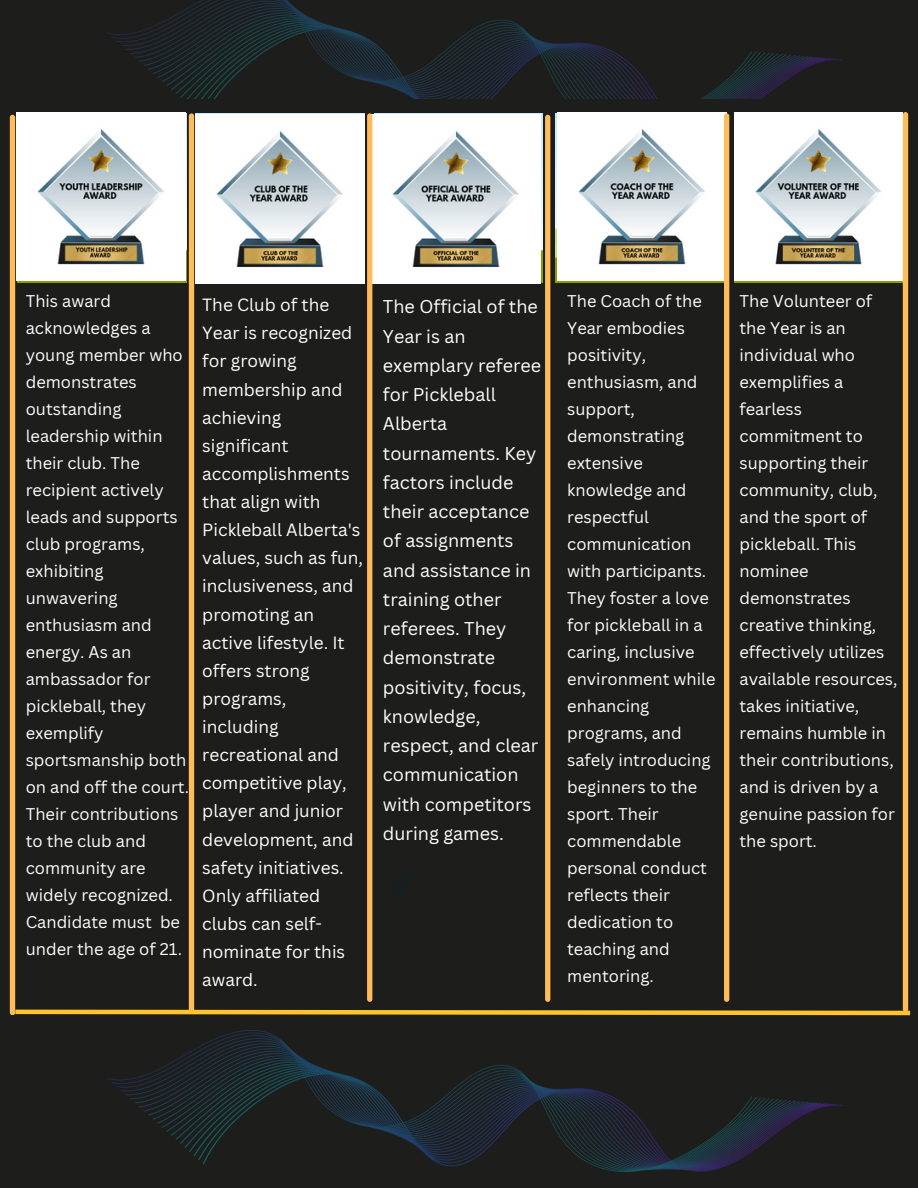
<style>
.page{position:relative;width:918px;height:1188px;background:#1d1d1b}
.page>*{position:absolute;margin:0;border:0;box-sizing:border-box;transform-origin:0 0}
.t1{font:18px/29.2px "Canva Sans";color:#fff}
.t2{font:17.25px/28.2px "Canva Sans";color:#fff}
.t3{font:16.5px/27px "Canva Sans";color:#fff}
</style>
<div class="page">
<svg style="left:392px;top:877px;width:18px;height:17px"></svg>
<img style="left:374px;top:113px;width:169px;height:169px">
<img style="left:195px;top:115px;width:169px;height:169px">
<img style="left:17px;top:112px;width:168px;height:169px">
<img style="left:372px;top:115px;width:168px;height:169px">
<img style="left:557px;top:112px;width:169px;height:169px">
<img style="left:734px;top:112px;width:169px;height:169px">
<div style="left:189px;top:113px;width:5px;height:900px;background:#ffbd59;border-radius:3px"></div>
<div style="left:367px;top:113px;width:5px;height:889px;background:#ffbd59;border-radius:3px"></div>
<div style="left:545px;top:115px;width:5px;height:887px;background:#ffbd59;border-radius:3px"></div>
<div style="left:724px;top:113px;width:5px;height:889px;background:#ffbd59;border-radius:3px"></div>
<div style="left:903px;top:112px;width:5px;height:900px;background:#ffbd59;border-radius:3px"></div>
<div style="left:10px;top:115px;width:5px;height:900px;background:#ffbd59;border-radius:3px"></div>
<svg style="left:11px;top:1007px;width:900px;height:9px"></svg>
<img style="left:108px;top:1031px;width:734px;height:141px">
<img style="left:108px;top:0;width:734px;height:99px">
<p class="t3" style="left:26px;top:288px;width:165px">This award acknowledges a young member who demonstrates outstanding leadership within their club. The recipient actively leads and supports club programs, exhibiting unwavering enthusiasm and energy. As an ambassador for pickleball, they exemplify sportsmanship both on and off the court.<br>Their contributions to the club and community are widely recognized.<br>Candidate must be under the age of 21.</p>
<p class="t2" style="left:202px;top:290px;width:162px">The Club of the<br>Year is recognized for growing membership and achieving significant accomplishments that align with<br>Pickleball Alberta's values, such as fun, inclusiveness, and promoting an active lifestyle. It offers strong programs, including recreational and competitive play, player and junior development, and safety initiatives.<br>Only affiliated clubs can self&shy;nominate for this award.</p>
<p class="t1" style="left:383px;top:292px;width:160px">The Official of the<br>Year is an exemplary referee for Pickleball<br>Alberta tournaments. Key factors include their acceptance of assignments and assistance in training other referees. They demonstrate positivity, focus, knowledge, respect, and clear communication with competitors during games.</p>
<p class="t3" style="left:567px;top:288px;width:150px">The Coach of the<br>Year embodies positivity, enthusiasm, and support, demonstrating extensive knowledge and respectful communication with participants.<br>They foster a love for pickleball in a caring, inclusive environment while enhancing programs, and safely introducing beginners to the sport. Their commendable personal conduct reflects their dedication to teaching and mentoring.</p>
<p class="t3" style="left:740px;top:288px;width:160px">The Volunteer of the Year is an individual who exemplifies a fearless commitment to supporting their community, club, and the sport of pickleball. This nominee demonstrates creative thinking, effectively utilizes available resources, takes initiative, remains humble in their contributions, and is driven by a genuine passion for the sport.</p>
</div>
